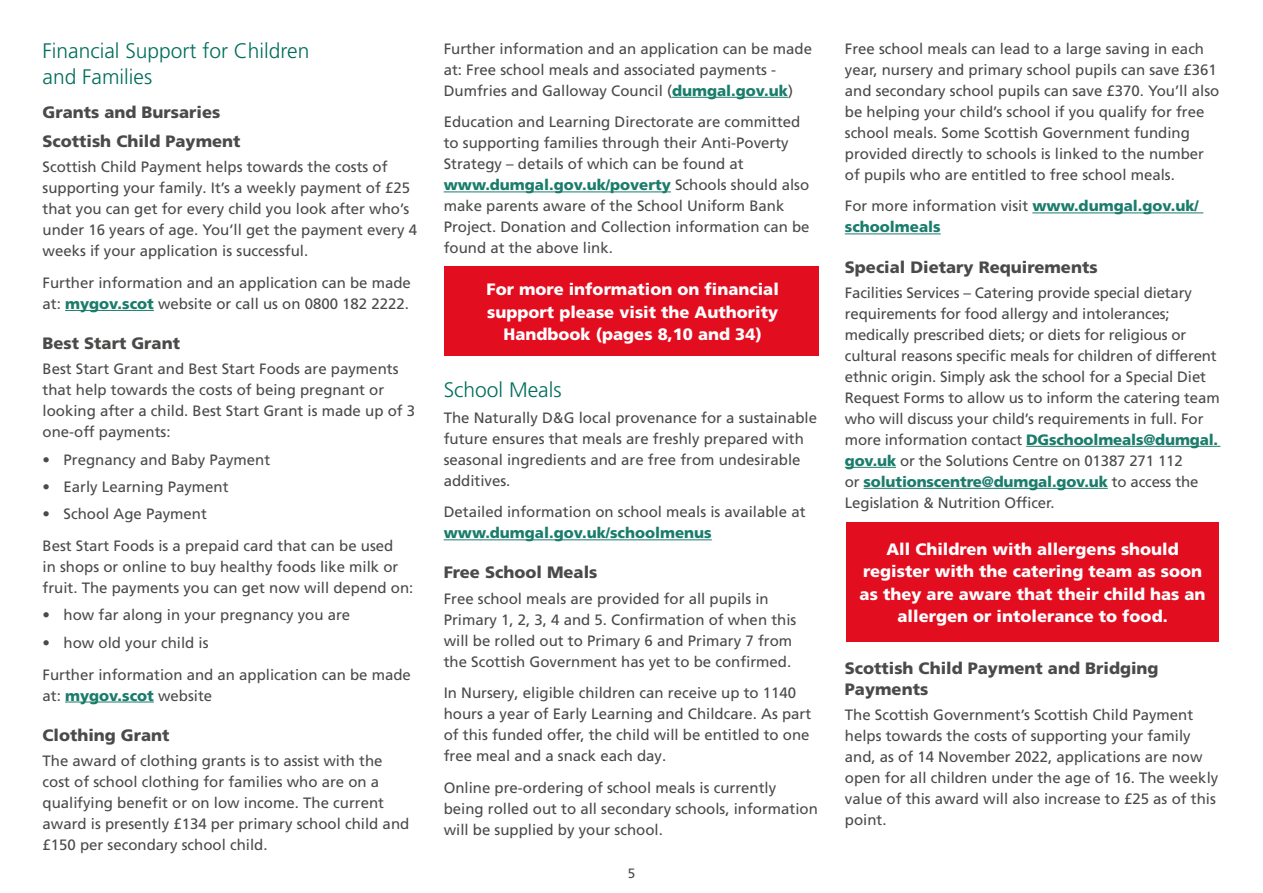
<style>
.page{position:relative;width:1263px;height:893px;background:#fff}
.page>*{position:absolute;margin:0;border:0;box-sizing:border-box;transform-origin:0 0}
.t1{font:300 21px/25.5px "Frutiger LT Pro";color:#006e5a}
.Body{font:900 16.5px/22.5px "Frutiger LT Pro";color:#fff;text-align:center}
.Sub_heading_1{font:900 16.5px/21px "Frutiger LT Pro";color:#4a4a49}
.Body-2{font:15px/21px "Frutiger LT Pro";color:#4a4a49}
.Bullets{font:15px "Frutiger LT Pro";color:#4a4a49}
.Body-3{font:900 15px/21px "Frutiger LT Pro";color:#1a7c6b}
.t2{font:13.5px "Frutiger LT Pro";color:#4a4a49}
.s1{font-weight:900;color:#1a7c6b}
.s2{font-weight:400;color:#4a4a49}
</style>
<div class="page">
<div style="left:444px;top:266px;width:375px;height:89px;background:#e30d20"></div>
<hr style="left:65px;top:310px;width:89px;height:1px;background:#1a7c6b">
<hr style="left:65px;top:702px;width:89px;height:1px;background:#1a7c6b">
<hr style="left:672px;top:97px;width:116px;height:1px;background:#1a7c6b">
<hr style="left:444px;top:192px;width:227px;height:1px;background:#1a7c6b">
<hr style="left:444px;top:540px;width:268px;height:1px;background:#1a7c6b">
<hr style="left:1032px;top:213px;width:171px;height:1px;background:#1a7c6b">
<hr style="left:845px;top:234px;width:96px;height:1px;background:#1a7c6b">
<hr style="left:1026px;top:446px;width:194px;height:1px;background:#1a7c6b">
<hr style="left:845px;top:467px;width:51px;height:1px;background:#1a7c6b">
<hr style="left:863px;top:488px;width:245px;height:1px;background:#1a7c6b">
<div style="left:846px;top:523px;width:373px;height:119px;background:#e30d20"></div>
<h2 class="t1" style="left:43px;top:38px;width:268px">Financial Support for Children and Families</h2>
<h3 class="Sub_heading_1" style="left:43px;top:101px;width:179px">Grants and Bursaries</h3>
<h3 class="Sub_heading_1" style="left:43px;top:131px;width:200px">Scottish Child Payment</h3>
<p class="Body-2" style="left:43px;top:157px;width:376px">Scottish Child Payment helps towards the costs of supporting your family. It’s a weekly payment of £25 that you can get for every child you look after who’s under 16 years of age. You’ll get the payment every 4 weeks if your application is successful.</p>
<p class="Body-2" style="left:43px;top:272px;width:370px">Further information and an application can be made at: <span class="s1">mygov.scot</span> website or call us on 0800 182 2222.</p>
<h3 class="Sub_heading_1" style="left:43px;top:333px;width:139px">Best Start Grant</h3>
<p class="Body-2" style="left:43px;top:359px;width:374px">Best Start Grant and Best Start Foods are payments that help towards the costs of being pregnant or looking after a child. Best Start Grant is made up of 3 one-off payments:</p>
<p class="Bullets" style="left:43px;top:451px;width:229px">• Pregnancy and Baby Payment</p>
<p class="Bullets" style="left:43px;top:478px;width:188px">• Early Learning Payment</p>
<p class="Bullets" style="left:43px;top:505px;width:166px">• School Age Payment</p>
<p class="Body-2" style="left:43px;top:535px;width:372px">Best Start Foods is a prepaid card that can be used<br>in shops or online to buy healthy foods like milk or fruit. The payments you can get now will depend on:</p>
<p class="Bullets" style="left:43px;top:606px;width:309px">• how far along in your pregnancy you are</p>
<p class="Bullets" style="left:43px;top:634px;width:168px">• how old your child is</p>
<p class="Body-2" style="left:43px;top:664px;width:370px">Further information and an application can be made at: <span class="s1">mygov.scot</span> website</p>
<h3 class="Sub_heading_1" style="left:43px;top:724px;width:129px">Clothing Grant</h3>
<p class="Body-2" style="left:43px;top:750px;width:368px">The award of clothing grants is to assist with the cost of school clothing for families who are on a qualifying benefit or on low income. The current award is presently £134 per primary school child and £150 per secondary school child.</p>
<p class="Body-2" style="left:444px;top:38px;width:370px">Further information and an application can be made at: Free school meals and associated payments -<br>Dumfries and Galloway Council (<span class="s1">dumgal.gov.uk</span>)</p>
<p class="Body-2" style="left:444px;top:112px;width:367px">Education and Learning Directorate are committed to supporting families through their Anti-Poverty Strategy – details of which can be found at <span class="s1">www.dumgal.gov.uk/poverty</span> Schools should also make parents aware of the School Uniform Bank Project. Donation and Collection information can be found at the above link.</p>
<p class="Body" style="left:486px;top:278px;width:294px">For more information on financial support please visit the Authority<br>Handbook (pages 8,10 and 34)</p>
<h2 class="t1" style="left:444px;top:378px;width:119px">School Meals</h2>
<p class="Body-2" style="left:444px;top:407px;width:375px">The Naturally D&amp;G local provenance for a sustainable future ensures that meals are freshly prepared with seasonal ingredients and are free from undesirable additives.</p>
<p class="Body-2" style="left:444px;top:502px;width:363px">Detailed information on school meals is available at <span class="s1">www.dumgal.gov.uk/schoolmenus</span></p>
<h3 class="Sub_heading_1" style="left:444px;top:562px;width:155px">Free School Meals</h3>
<p class="Body-2" style="left:444px;top:588px;width:354px">Free school meals are provided for all pupils in Primary 1, 2, 3, 4 and 5. Confirmation of when this will be rolled out to Primary 6 and Primary 7 from the Scottish Government has yet to be confirmed.</p>
<p class="Body-2" style="left:444px;top:683px;width:369px">In Nursery, eligible children can receive up to 1140 hours a year of Early Learning and Childcare. As part of this funded offer, the child will be entitled to one free meal and a snack each day.</p>
<p class="Body-2" style="left:444px;top:777px;width:376px">Online pre-ordering of school meals is currently being rolled out to all secondary schools, information will be supplied by your school.</p>
<p class="t2" style="left:628px;top:865px;width:9px">5</p>
<p class="Body-2" style="left:845px;top:38px;width:376px">Free school meals can lead to a large saving in each year, nursery and primary school pupils can save £361 and secondary school pupils can save £370. You’ll also be helping your child’s school if you qualify for free school meals. Some Scottish Government funding provided directly to schools is linked to the number of pupils who are entitled to free school meals.</p>
<p class="Body-3" style="left:845px;top:196px;width:355px"><span class="s2">For more information visit</span> www.dumgal.gov.uk/ schoolmeals</p>
<h3 class="Sub_heading_1" style="left:845px;top:256px;width:254px">Special Dietary Requirements</h3>
<p class="Body-2" style="left:845px;top:282px;width:376px">Facilities Services – Catering provide special dietary requirements for food allergy and intolerances; medically prescribed diets; or diets for religious or cultural reasons specific meals for children of different ethnic origin. Simply ask the school for a Special Diet Request Forms to allow us to inform the catering team who will discuss your child’s requirements in full. For more information contact <span class="s1">DGschoolmeals@dumgal. gov.uk</span> or the Solutions Centre on 01387 271 112<br>or <span class="s1">solutionscentre@dumgal.gov.uk</span> to access the Legislation &amp; Nutrition Officer.</p>
<p class="Body" style="left:860px;top:538px;width:347px">All Children with allergens should register with the catering team as soon as they are aware that their child has an allergen or intolerance to food.</p>
<h3 class="Sub_heading_1" style="left:845px;top:658px;width:315px">Scottish Child Payment and Bridging<br>Payments</h3>
<p class="Body-2" style="left:845px;top:705px;width:375px">The Scottish Government’s Scottish Child Payment helps towards the costs of supporting your family and, as of 14 November 2022, applications are now open for all children under the age of 16. The weekly value of this award will also increase to £25 as of this point.</p>
</div>
